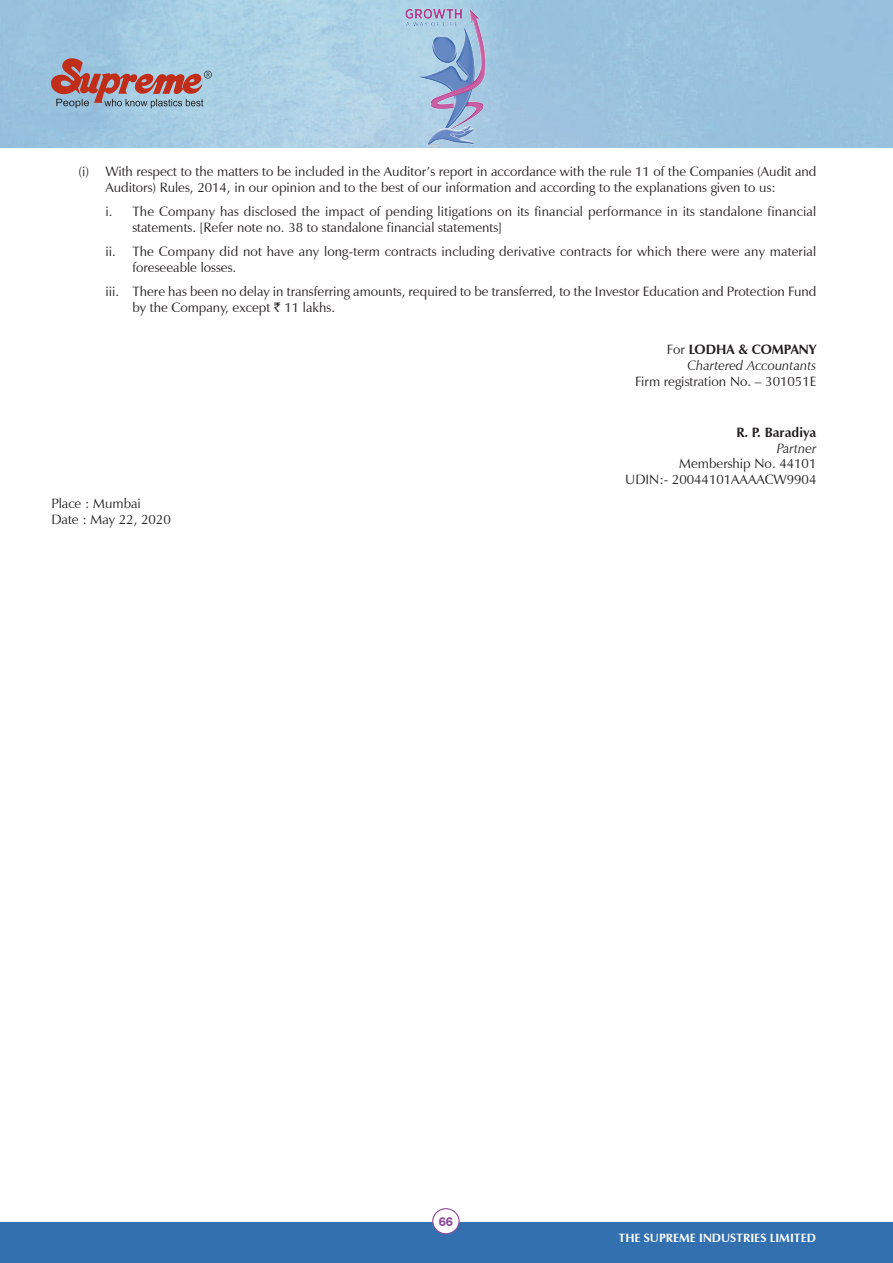
<style>
.page{position:relative;width:893px;height:1263px;background:#fff}
.page>*{position:absolute;margin:0;border:0;box-sizing:border-box;transform-origin:0 0}
.t1{font:13.5px/15.8px "Zapf Humanist 601 BT";color:#231f20}
.t2{font:italic 13.5px/15.8px "Zapf Humanist 601 BT";color:#231f20;text-align:right}
.t3{font:700 13.5px "Zapf Humanist 601 BT";color:#231f20}
.t4{font:700 12.75px "Swiss 721 BT";color:#8e499b}
.t5{font:700 12px "Zapf Humanist 601 BT";color:#fff}
.s1{font-family:"Rupee"}
.s2{font-style:normal}
.s3{font-weight:700;font-style:normal}
</style>
<div class="page">
<div style="left:0;top:1222px;width:893px;height:41px;background:#3370b0"></div>
<svg style="left:51px;top:58px;width:161px;height:50px;background:#a5949d"></svg>
<div style="left:433px;top:1209px;width:26px;height:25px;background:#fff;border-radius:50%"></div>
<div style="left:432px;top:1208px;width:28px;height:26px;border:1px solid #8e499b;border-radius:50%"></div>
<img style="left:404px;top:5px;width:85px;height:140px">
<p class="t1" style="left:105px;top:164px;width:713px;text-indent:-27px">(i) With respect to the matters to be included in the Auditor’s report in accordance with the rule 11 of the Companies (Audit and<br>Auditors) Rules, 2014, in our opinion and to the best of our information and according to the explanations given to us:</p>
<p class="t1" style="left:132px;top:204px;width:685px;text-indent:-27px">i. The Company has disclosed the impact of pending litigations on its financial performance in its standalone financial statements. [Refer note no. 38 to standalone financial statements]</p>
<p class="t1" style="left:132px;top:244px;width:685px;text-indent:-27px">ii. The Company did not have any long-term contracts including derivative contracts for which there were any material foreseeable losses.</p>
<p class="t1" style="left:132px;top:284px;width:686px;text-indent:-27px">iii. There has been no delay in transferring amounts, required to be transferred, to the Investor Education and Protection Fund by the Company, except <span class="s1">r</span> 11 lakhs.</p>
<p class="t2" style="left:667px;top:342px;width:151px"><span class="s2">For</span> <span class="s3">LODHA &amp; COMPANY<br></span>Chartered Accountants</p>
<p class="t1" style="left:635px;top:373px;width:183px">Firm registration No. – 301051E</p>
<p class="t3" style="left:736px;top:424px;width:82px">R. P. Baradiya</p>
<p class="t2" style="left:777px;top:440px;width:41px">Partner</p>
<p class="t1" style="left:625px;top:456px;width:193px;text-align:right">Membership No. 44101<br>UDIN:- 20044101AAAACW9904</p>
<p class="t1" style="left:51px;top:496px;width:121px">Place : Mumbai<br>Date : May 22, 2020</p>
<p class="t4" style="left:439px;top:1213px;width:16px">66</p>
<p class="t5" style="left:618px;top:1230px;width:199px">THE SUPREME INDUSTRIES LIMITED</p>
</div>
